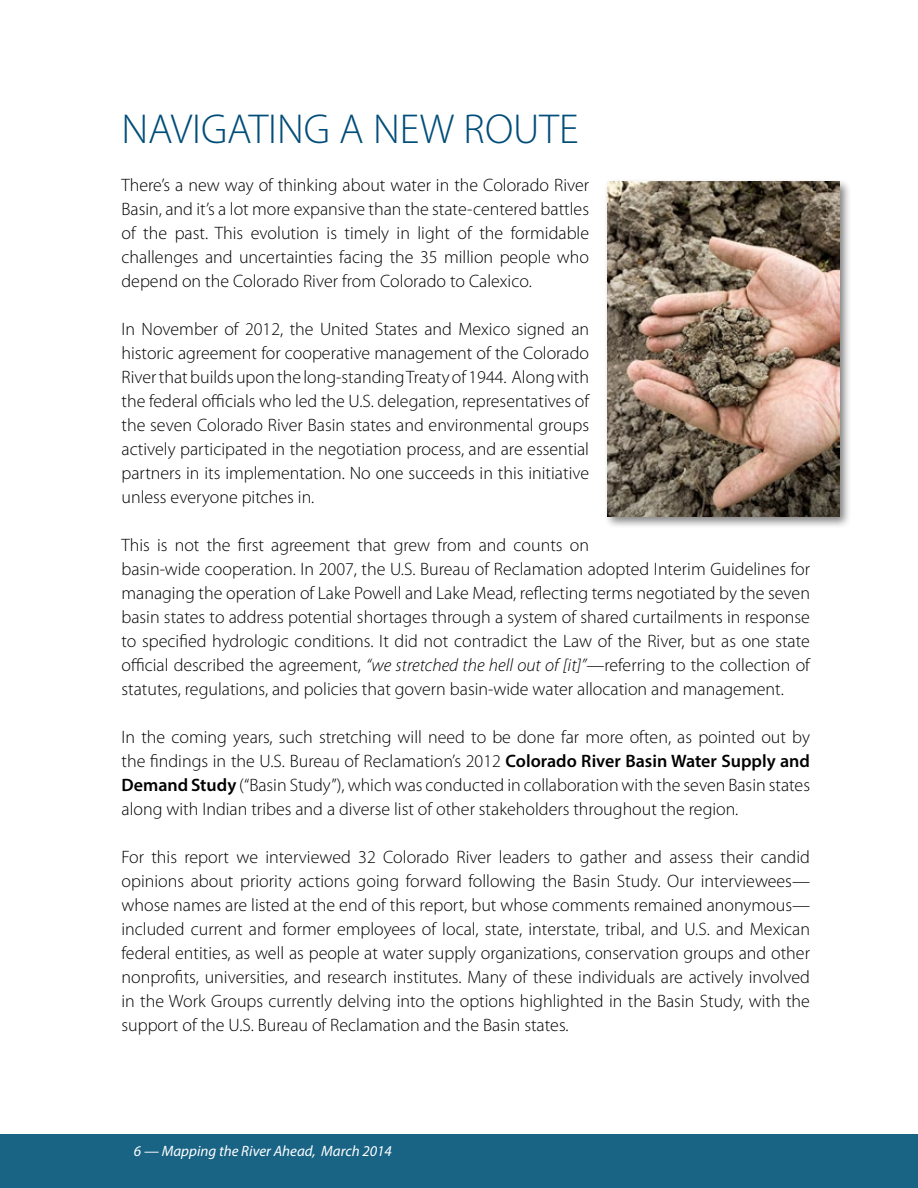
<style>
.page{position:relative;width:918px;height:1188px;background:#fff}
.page>*{position:absolute;margin:0;border:0;box-sizing:border-box;transform-origin:0 0}
.t1{font:300 42px "Myriad Pro";color:#004d79}
.t2{font:300 18px/24px "Myriad Pro";color:#000;text-align:justify}
.t3{font:italic 15px "Myriad Pro";color:#fff}
.s1{font-style:italic}
.s2{font-weight:600}
</style>
<div class="page">
<div style="left:0;top:1134px;width:918px;height:54px;background:#196385"></div>
<div style="left:603px;top:178px;width:249px;height:352px;background:#000;opacity:.5"></div>
<img style="left:607px;top:181px;width:232px;height:335px">
<h1 class="t1" style="left:122px;top:103px;width:459px">NAVIGATING A NEW ROUTE</h1>
<p class="t2" style="left:122px;top:173px;width:469px">There’s a new way of thinking about water in the Colorado River Basin, and it’s a lot more expansive than the state-centered battles of the past. This evolution is timely in light of the formidable challenges and uncertainties facing the 35 million people who depend on the Colorado River from Colorado to Calexico.</p>
<p class="t2" style="left:122px;top:317px;width:469px">In November of 2012, the United States and Mexico signed an historic agreement for cooperative management of the Colorado River that builds upon the long-standing Treaty of 1944. Along with the federal officials who led the U.S. delegation, representatives of the seven Colorado River Basin states and environmental groups actively participated in the negotiation process, and are essential partners in its implementation. No one succeeds in this initiative unless everyone pitches in.</p>
<p class="t2" style="left:122px;top:533px;width:690px;text-align:left">This is not the first agreement that grew from and counts on<br>basin-wide cooperation. In 2007, the U.S. Bureau of Reclamation adopted Interim Guidelines for managing the operation of Lake Powell and Lake Mead, reflecting terms negotiated by the seven basin states to address potential shortages through a system of shared curtailments in response to specified hydrologic conditions. It did not contradict the Law of the River, but as one state official described the agreement, <span class="s1">“we stretched the hell out of [it]”</span>—referring to the collection of statutes, regulations, and policies that govern basin-wide water allocation and management.</p>
<p class="t2" style="left:122px;top:724px;width:690px">In the coming years, such stretching will need to be done far more often, as pointed out by the findings in the U.S. Bureau of Reclamation’s 2012 <span class="s2">Colorado River Basin Water Supply and Demand Study</span> (“Basin Study”), which was conducted in collaboration with the seven Basin states along with Indian tribes and a diverse list of other stakeholders throughout the region.</p>
<p class="t2" style="left:122px;top:844px;width:690px">For this report we interviewed 32 Colorado River leaders to gather and assess their candid opinions about priority actions going forward following the Basin Study. Our interviewees— whose names are listed at the end of this report, but whose comments remained anonymous— included current and former employees of local, state, interstate, tribal, and U.S. and Mexican federal entities, as well as people at water supply organizations, conservation groups and other nonprofits, universities, and research institutes. Many of these individuals are actively involved in the Work Groups currently delving into the options highlighted in the Basin Study, with the support of the U.S. Bureau of Reclamation and the Basin states.</p>
<p class="t3" style="left:134px;top:1142px;width:260px">6 — Mapping the River Ahead, March 2014</p>
</div>
